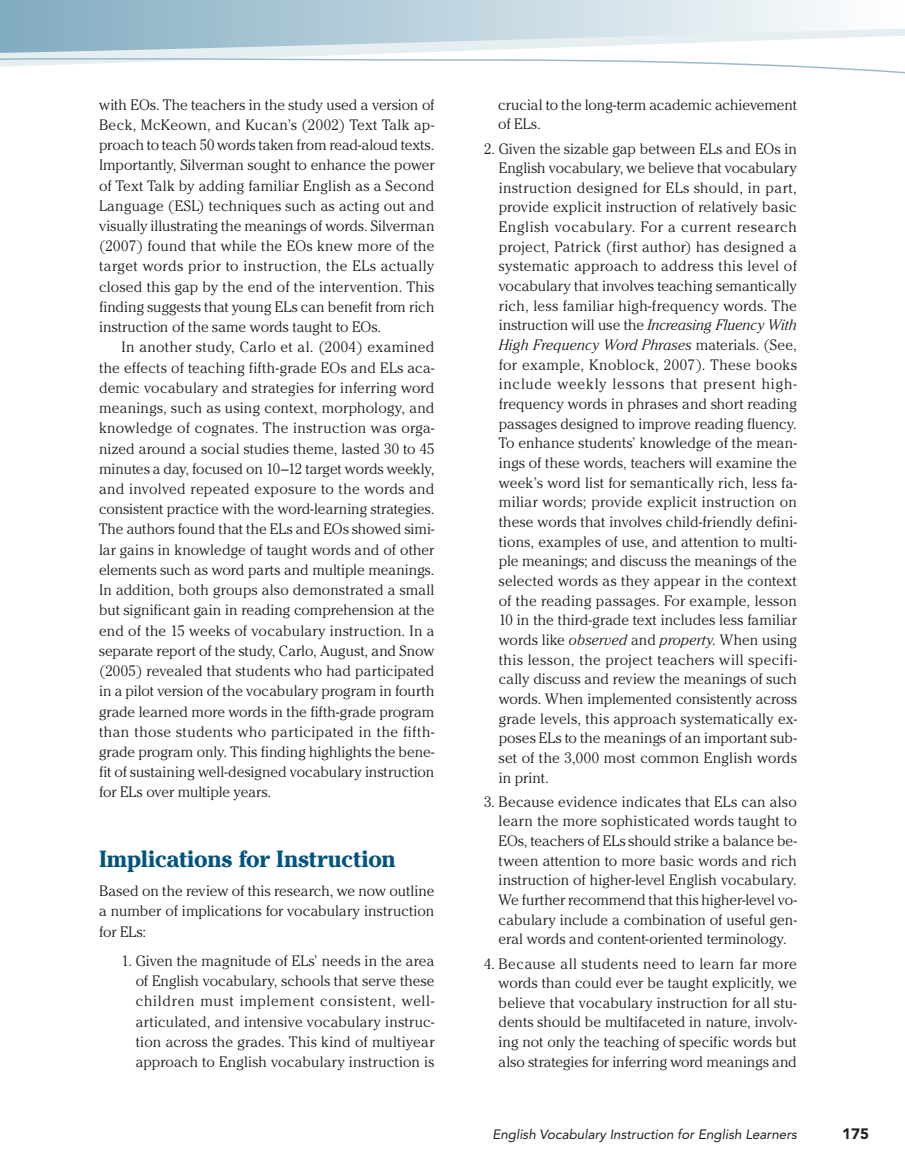
<style>
.page{position:relative;width:905px;height:1175px;background:#fff}
.page>*{position:absolute;margin:0;border:0;box-sizing:border-box;transform-origin:0 0}
.t1{font:700 23.25px "Cheltenham Std";color:#005480}
.t2{font:300 15px/19.6px "Cheltenham Std";color:#231f20;text-align:justify}
.t3{font:900 15px "Avenir LT Std";color:#231f20}
.t4{font:italic 13.5px "Avenir LT Std";color:#231f20}
.s1{font-style:italic}
</style>
<div class="page">
<svg style="left:0;top:0;width:904px;height:74px"></svg>
<p class="t2" style="left:99px;top:94px;width:337px;line-height:20.2px">with EOs. The teachers in the study used a version of Beck, McKeown, and Kucan’s (2002) Text Talk ap&shy;proach to teach 50 words taken from read-aloud texts.<br>Importantly, Silverman sought to enhance the power of Text Talk by adding familiar English as a Second Language (ESL) techniques such as acting out and visually illustrating the meanings of words. Silverman (2007) found that while the EOs knew more of the target words prior to instruction, the ELs actually closed this gap by the end of the intervention. This finding suggests that young ELs can benefit from rich instruction of the same words taught to EOs.</p>
<p class="t2" style="left:99px;top:337px;width:337px;line-height:20.2px;text-indent:22px">In another study, Carlo et al. (2004) examined the effects of teaching fifth-grade EOs and ELs aca&shy;demic vocabulary and strategies for inferring word meanings, such as using context, morphology, and knowledge of cognates. The instruction was orga&shy;nized around a social studies theme, lasted 30 to 45 minutes a day, focused on 10–12 target words weekly, and involved repeated exposure to the words and consistent practice with the word-learning strategies.<br>The authors found that the ELs and EOs showed simi&shy;lar gains in knowledge of taught words and of other elements such as word parts and multiple meanings.<br>In addition, both groups also demonstrated a small but significant gain in reading comprehension at the end of the 15 weeks of vocabulary instruction. In a separate report of the study, Carlo, August, and Snow (2005) revealed that students who had participated in a pilot version of the vocabulary program in fourth grade learned more words in the fifth-grade program than those students who participated in the fifth&shy;grade program only. This finding highlights the bene&shy;fit of sustaining well-designed vocabulary instruction for ELs over multiple years.</p>
<h1 class="t1" style="left:99px;top:845px;width:298px">Implications for Instruction</h1>
<p class="t2" style="left:99px;top:880px;width:337px;line-height:20.2px">Based on the review of this research, we now outline a number of implications for vocabulary instruction for ELs:</p>
<p class="t2" style="left:136px;top:950px;width:300px;line-height:20.2px;text-indent:-14px">1. Given the magnitude of ELs’ needs in the area of English vocabulary, schools that serve these children must implement consistent, well&shy;articulated, and intensive vocabulary instruc&shy;tion across the grades. This kind of multiyear approach to English vocabulary instruction is</p>
<p class="t2" style="left:498px;top:95px;width:300px">crucial to the long-term academic achievement of ELs.</p>
<p class="t2" style="left:498px;top:138px;width:300px;text-indent:-15px">2. Given the sizable gap between ELs and EOs in English vocabulary, we believe that vocabulary instruction designed for ELs should, in part, provide explicit instruction of relatively basic English vocabulary. For a current research project, Patrick (first author) has designed a systematic approach to address this level of vocabulary that involves teaching semantically rich, less familiar high-frequency words. The instruction will use the <span class="s1">Increasing Fluency With High Frequency Word Phrases</span> materials. (See, for example, Knoblock, 2007). These books include weekly lessons that present high&shy;frequency words in phrases and short reading passages designed to improve reading fluency.<br>To enhance students’ knowledge of the mean&shy;ings of these words, teachers will examine the week’s word list for semantically rich, less fa&shy;miliar words; provide explicit instruction on these words that involves child-friendly defini&shy;tions, examples of use, and attention to multi&shy;ple meanings; and discuss the meanings of the selected words as they appear in the context of the reading passages. For example, lesson 10 in the third-grade text includes less familiar words like <span class="s1">observed</span> and <span class="s1">property</span>. When using this lesson, the project teachers will specifi&shy;cally discuss and review the meanings of such words. When implemented consistently across grade levels, this approach systematically ex&shy;poses ELs to the meanings of an important sub&shy;set of the 3,000 most common English words in print.</p>
<p class="t2" style="left:498px;top:791px;width:300px;text-indent:-15px">3. Because evidence indicates that ELs can also learn the more sophisticated words taught to EOs, teachers of ELs should strike a balance be&shy;tween attention to more basic words and rich instruction of higher-level English vocabulary.<br>We further recommend that this higher-level vo&shy;cabulary include a combination of useful gen&shy;eral words and content-oriented terminology.</p>
<p class="t2" style="left:498px;top:953px;width:300px;text-indent:-15px">4. Because all students need to learn far more words than could ever be taught explicitly, we believe that vocabulary instruction for all stu&shy;dents should be multifaceted in nature, involv&shy;ing not only the teaching of specific words but also strategies for inferring word meanings and</p>
<p class="t4" style="left:492px;top:1126px;width:306px">English Vocabulary Instruction for English Learners</p>
<p class="t3" style="left:842px;top:1124px;width:28px">175</p>
</div>
